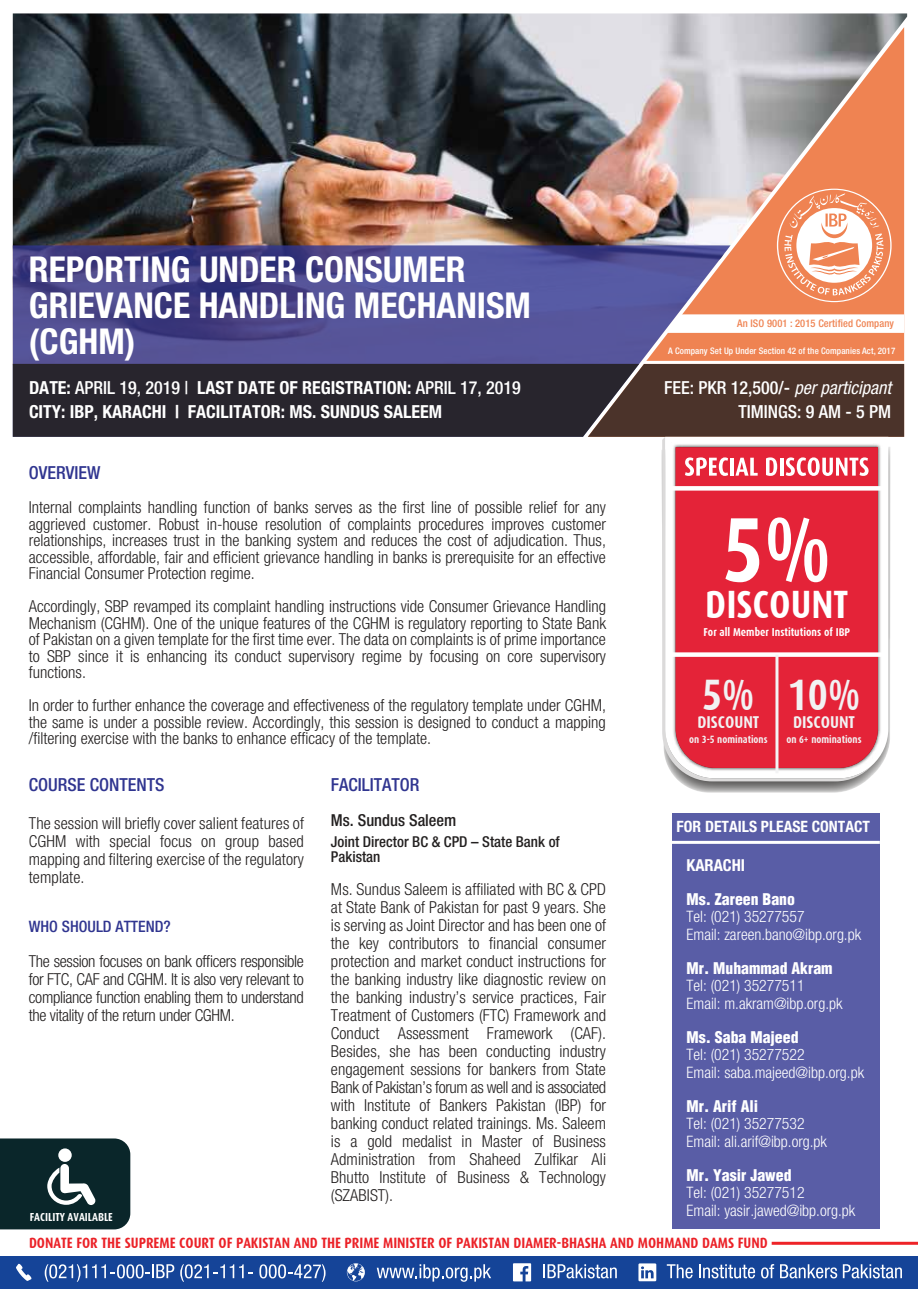
<style>
.page{position:relative;width:918px;height:1289px;background:#fff}
.page>*{position:absolute;margin:0;border:0;box-sizing:border-box;transform-origin:0 0}
.t1{font:700 91.5px "Dax Condensed";color:#fff}
.t2{font:700 44.1px "Dax Condensed";color:#f2f2f3}
.t3{font:700 39.6px "Dax Condensed";color:#fff}
.t4{font:700 condensed 35.7px/36px "Helvetica Neue LT Std";color:#fff}
.t5{font:700 condensed 18px/24px "Helvetica Neue LT Std";color:#fff}
.t6{font:500 condensed 18px/24px "Helvetica Neue LT Std";color:#fff;text-align:right}
.t7{font:500 condensed 18px "Helvetica Neue LT Std";color:#303590}
.t8{font:700 17.1px "Dax Condensed";color:#f2f2f3}
.t9{font:300 condensed 16.5px/18px "Helvetica Neue LT Std";color:#232020;text-align:justify}
.t10{font:500 condensed 16.5px "Helvetica Neue LT Std";color:#232020}
.t11{font:700 condensed 16.5px "Helvetica Neue LT Std";color:#fff}
.t12{font:300 condensed 15.75px/17.2px "Helvetica Neue LT Std";color:#fff}
.t13{font:900 condensed 15.75px "Helvetica LT";color:#fff}
.t14{font:500 condensed 15.75px "Helvetica Neue LT Std";color:#303590}
.t15{font:700 condensed 15.6px "Helvetica Neue LT Std";color:#fff}
.t16{font:700 15px "Dax Condensed";color:#eb2127}
.t17{font:500 condensed 15px/15px "Helvetica Neue LT Std";color:#232020}
.t18{font:700 11.7px "Dax Condensed";color:#fff}
.t19{font:700 11.4px "Dax Condensed";color:#fff}
.t20{font:700 10.65px "Dax Condensed";color:#f2f2f3}
.t21{font:500 condensed 10.5px "Helvetica Neue LT Std";letter-spacing:.01em;color:#ef8352}
.t22{font:500 condensed 9px "Helvetica Neue LT Std";letter-spacing:.01em;color:#fff}
.s1{font-weight:500}
.s2{font-weight:400;font-style:italic}
</style>
<div class="page">
<div style="left:672px;top:812px;width:208px;height:416px;background:#595da6"></div>
<hr style="left:672px;top:841px;width:208px;height:3px;background:#fff">
<img style="left:13px;top:13px;width:894px;height:352px">
<svg style="left:13px;top:245px;width:718px;height:119px;background:#585392"></svg>
<svg style="left:13px;top:364px;width:891px;height:73px;background:#342a2d"></svg>
<hr style="left:644px;top:361px;width:265px;height:3px;background:#fff">
<div style="left:0;top:1256px;width:918px;height:32px;background:#154498"></div>
<svg style="left:45px;top:1264px;width:129px;height:17px"></svg>
<svg style="left:180px;top:1264px;width:73px;height:17px"></svg>
<svg style="left:259px;top:1264px;width:67px;height:17px"></svg>
<svg style="left:377px;top:1264px;width:114px;height:17px"></svg>
<svg style="left:544px;top:1264px;width:73px;height:14px"></svg>
<svg style="left:667px;top:1264px;width:26px;height:14px"></svg>
<svg style="left:699px;top:1264px;width:56px;height:14px"></svg>
<svg style="left:761px;top:1264px;width:13px;height:14px"></svg>
<svg style="left:780px;top:1264px;width:57px;height:14px"></svg>
<svg style="left:843px;top:1264px;width:59px;height:14px"></svg>
<svg style="left:16px;top:1263px;width:16px;height:17px"></svg>
<svg style="left:347px;top:1263px;width:18px;height:18px"></svg>
<svg style="left:513px;top:1263px;width:18px;height:18px"></svg>
<svg style="left:638px;top:1263px;width:18px;height:18px"></svg>
<svg style="left:661px;top:447px;width:229px;height:345px"></svg>
<svg style="left:662px;top:437px;width:210px;height:344px;background:#d8d7d7"></svg>
<svg style="left:665px;top:437px;width:223px;height:341px"></svg>
<img style="left:671px;top:443px;width:212px;height:329px">
<div style="left:676px;top:447px;width:202px;height:321px;background:#e42338"></div>
<svg style="left:685px;top:457px;width:43px;height:19px"></svg>
<hr style="left:730px;top:458px;width:4px;height:17px;background:#fff">
<svg style="left:735px;top:457px;width:23px;height:18px"></svg>
<svg style="left:766px;top:457px;width:11px;height:19px"></svg>
<hr style="left:780px;top:458px;width:4px;height:17px;background:#fff">
<svg style="left:786px;top:457px;width:83px;height:19px"></svg>
<svg style="left:666px;top:486px;width:220px;height:4px"></svg>
<div style="left:666px;top:652px;width:220px;height:5px;background:#fff"></div>
<hr style="left:775px;top:654px;width:3px;height:119px;background:#f3f3f4">
<hr style="left:772px;top:1241px;width:146px;height:3px;background:#ee2327">
<svg style="left:0;top:1138px;width:130px;height:91px;background:#20393d"></svg>
<h3 class="t4" style="left:29px;top:250px;width:503px">REPORTING UNDER CONSUMER<br>GRIEVANCE HANDLING MECHANISM (CGHM)</h3>
<p class="t5" style="left:29px;top:375px;width:493px">DATE: <span class="s1">APRIL 19, 2019 |</span> LAST DATE OF REGISTRATION: <span class="s1">APRIL 17, 2019<br></span>CITY: IBP, KARACHI | FACILITATOR: MS. SUNDUS SALEEM</p>
<p class="t6" style="left:664px;top:375px;width:228px">FEE: PKR 12,500/- <span class="s2">per participant<br></span>TIMINGS: 9 AM - 5 PM</p>
<p class="t21" style="left:737px;top:317px;width:158px">An ISO 9001 : 2015 Certified Company</p>
<p class="t22" style="left:668px;top:346px;width:229px">A Company Set Up Under Section 42 of the Companies Act, 2017</p>
<p class="t7" style="left:29px;top:461px;width:73px">OVERVIEW</p>
<p class="t9" style="left:29px;top:499px;width:579px;line-height:16.5px">Internal complaints handling function of banks serves as the first line of possible relief for any aggrieved customer. Robust in-house resolution of complaints procedures improves customer relationships, increases trust in the banking system and reduces the cost of adjudication. Thus, accessible, affordable, fair and efficient grievance handling in banks is prerequisite for an effective Financial Consumer Protection regime.</p>
<p class="t9" style="left:29px;top:598px;width:579px;line-height:16.5px">Accordingly, SBP revamped its complaint handling instructions vide Consumer Grievance Handling Mechanism (CGHM). One of the unique features of the CGHM is regulatory reporting to State Bank of Pakistan on a given template for the first time ever. The data on complaints is of prime importance to SBP since it is enhancing its conduct supervisory regime by focusing on core supervisory functions.</p>
<p class="t9" style="left:29px;top:697px;width:579px;line-height:16.5px">In order to further enhance the coverage and effectiveness of the regulatory template under CGHM, the same is under a possible review. Accordingly, this session is designed to conduct a mapping /filtering exercise with the banks to enhance efficacy of the template.</p>
<h1 class="t1" style="left:722px;top:499px;width:110px">5%</h1>
<h3 class="t3" style="left:705px;top:583px;width:145px">DISCOUNT</h3>
<p class="t19" style="left:704px;top:626px;width:148px">For all Member Institutions of IBP</p>
<h2 class="t2" style="left:702px;top:670px;width:54px">5%</h2>
<p class="t8" style="left:697px;top:712px;width:63px">DISCOUNT</p>
<p class="t20" style="left:689px;top:733px;width:80px">on 3-5 nominations</p>
<h2 class="t2" style="left:788px;top:670px;width:74px">10%</h2>
<p class="t8" style="left:793px;top:712px;width:63px">DISCOUNT</p>
<p class="t20" style="left:786px;top:733px;width:77px">on 6+ nominations</p>
<p class="t7" style="left:29px;top:774px;width:137px">COURSE CONTENTS</p>
<p class="t9" style="left:29px;top:813px;width:277px">The session will briefly cover salient features of CGHM with special focus on group based mapping and filtering exercise of the regulatory template.</p>
<p class="t14" style="left:29px;top:917px;width:144px">WHO SHOULD ATTEND?</p>
<p class="t9" style="left:29px;top:951px;width:277px">The session focuses on bank officers responsible for FTC, CAF and CGHM. It is also very relevant to compliance function enabling them to understand the vitality of the return under CGHM.</p>
<p class="t7" style="left:331px;top:774px;width:90px">FACILITATOR</p>
<p class="t10" style="left:331px;top:810px;width:127px">Ms. Sundus Saleem</p>
<p class="t17" style="left:331px;top:833px;width:230px">Joint Director BC &amp; CPD – State Bank of<br>Pakistan</p>
<p class="t9" style="left:331px;top:879px;width:277px">Ms. Sundus Saleem is affiliated with BC &amp; CPD at State Bank of Pakistan for past 9 years. She is serving as Joint Director and has been one of the key contributors to financial consumer protection and market conduct instructions for the banking industry like diagnostic review on the banking industry’s service practices, Fair Treatment of Customers (FTC) Framework and Conduct Assessment Framework (CAF).<br>Besides, she has been conducting industry engagement sessions for bankers from State Bank of Pakistan’s forum as well and is associated with Institute of Bankers Pakistan (IBP) for banking conduct related trainings. Ms. Saleem is a gold medalist in Master of Business Administration from Shaheed Zulfikar Ali Bhutto Institute of Business &amp; Technology (SZABIST).</p>
<p class="t16" style="left:29px;top:1234px;width:740px">DONATE FOR THE SUPREME COURT OF PAKISTAN AND THE PRIME MINISTER OF PAKISTAN DIAMER-BHASHA AND MOHMAND DAMS FUND</p>
<p class="t15" style="left:677px;top:817px;width:195px">FOR DETAILS PLEASE CONTACT</p>
<p class="t11" style="left:687px;top:854px;width:60px">KARACHI</p>
<p class="t13" style="left:687px;top:889px;width:110px">Ms. Zareen Bano</p>
<p class="t12" style="left:687px;top:908px;width:176px">Tel: (021) 35277557<br>Email: zareen.bano@ibp.org.pk</p>
<p class="t13" style="left:687px;top:958px;width:148px">Mr. Muhammad Akram</p>
<p class="t12" style="left:687px;top:977px;width:157px">Tel: (021) 35277511<br>Email: m.akram@ibp.org.pk</p>
<p class="t13" style="left:687px;top:1027px;width:113px">Ms. Saba Majeed</p>
<p class="t12" style="left:687px;top:1046px;width:179px">Tel: (021) 35277522<br>Email: saba.majeed@ibp.org.pk</p>
<p class="t13" style="left:687px;top:1096px;width:73px">Mr. Arif Ali</p>
<p class="t12" style="left:687px;top:1115px;width:142px">Tel: (021) 35277532<br>Email: ali.arif@ibp.org.pk</p>
<p class="t13" style="left:687px;top:1165px;width:106px">Mr. Yasir Jawed</p>
<p class="t12" style="left:687px;top:1184px;width:170px">Tel: (021) 35277512<br>Email: yasir.jawed@ibp.org.pk</p>
<p class="t18" style="left:30px;top:1210px;width:85px">FACILITY AVAILABLE</p>
</div>
